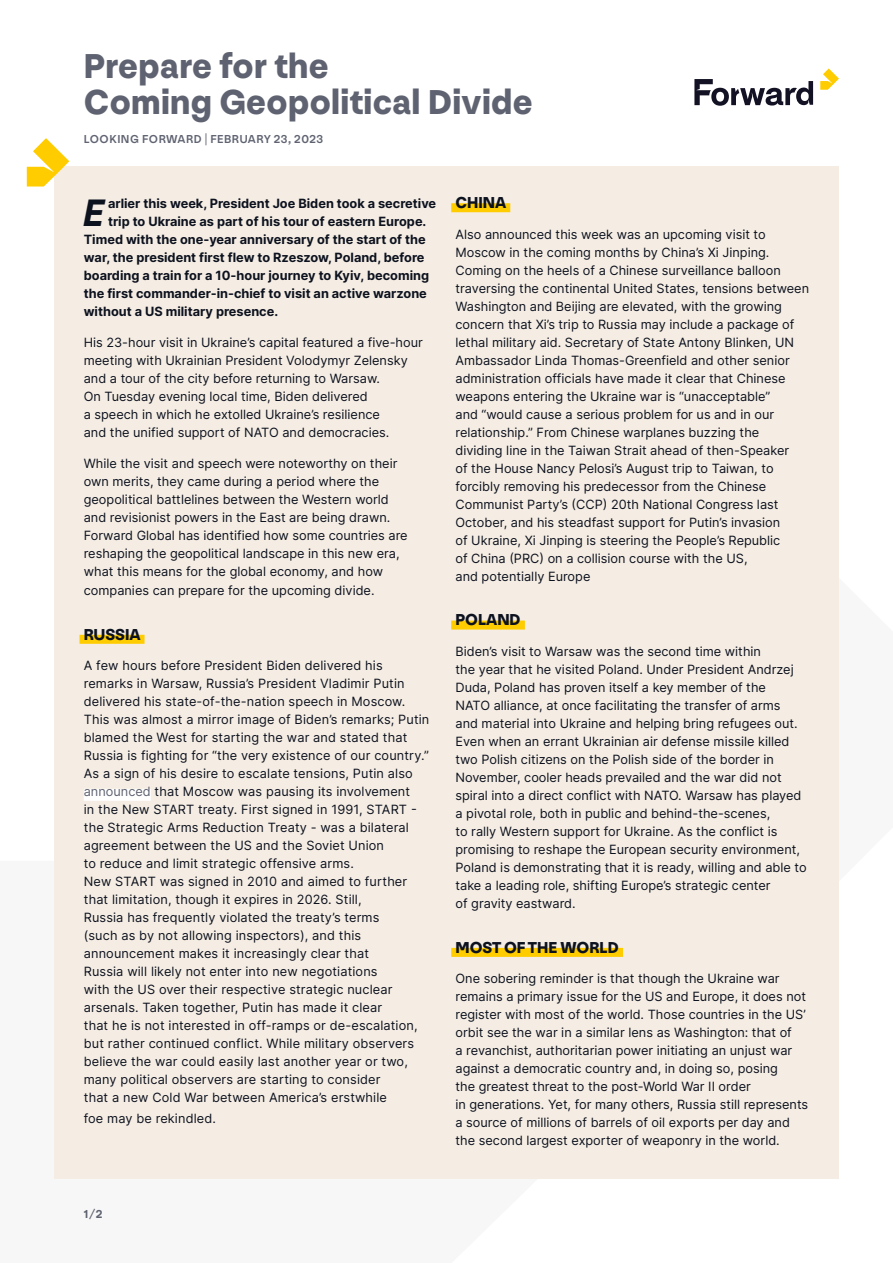
<style>
.page{position:relative;width:893px;height:1263px;background:#fff}
.page>*{position:absolute;margin:0;border:0;box-sizing:border-box;transform-origin:0 0}
.Chapô{font:39.75px "NN Nouvelle Grotesk STD Bold Diagonal";color:#0d121f}
.Titre_1{font:900 36px/36px "NN Nouvelle Grotesk STD";letter-spacing:.01em;color:#5f6371}
.Titre_3{font:900 16.5px "NN Nouvelle Grotesk STD";color:#0d121f}
.Texte_courant{font:12.75px/18px "Inter";color:#0d121f}
.Chapô-2{font:700 12.75px "Inter";color:#0d121f}
.Mentions{font:500 12px "NN Nouvelle Grotesk STD";letter-spacing:.04em;color:#5f6371}
.Mentions-2{font:700 12px "NN Nouvelle Grotesk STD";color:#5f6371}
.s1{color:#5f6271}
</style>
<div class="page">
<div style="left:54px;top:166px;width:785px;height:1013px;background:#f5ede3"></div>
<div style="left:80px;top:635px;width:65px;height:9px;background:#fc0"></div>
<div style="left:84px;top:789px;width:67px;height:12px;background:#fff"></div>
<div style="left:451px;top:203px;width:59px;height:9px;background:#fc0"></div>
<div style="left:451px;top:620px;width:74px;height:9px;background:#fc0"></div>
<div style="left:451px;top:948px;width:172px;height:9px;background:#fc0"></div>
<svg style="left:27px;top:138px;width:42px;height:49px"></svg>
<svg style="left:694px;top:79px;width:119px;height:27px"></svg>
<svg style="left:820px;top:68px;width:19px;height:22px"></svg>
<p class="Titre_1" style="left:84px;top:49px;width:450px">Prepare for the<br>Coming Geopolitical Divide</p>
<p class="Mentions" style="left:84px;top:132px;width:241px">LOOKING FORWARD | FEBRUARY 23, 2023</p>
<p class="Chapô" style="left:83px;top:188px;width:22px">E</p>
<p class="Chapô-2" style="left:108px;top:194px;width:330px">arlier this week, President Joe Biden took a secretive</p>
<p class="Chapô-2" style="left:108px;top:212px;width:320px">trip to Ukraine as part of his tour of eastern Europe.</p>
<p class="Chapô-2" style="left:84px;top:230px;width:343px">Timed with the one-year anniversary of the start of the</p>
<p class="Chapô-2" style="left:84px;top:248px;width:342px">war, the president first flew to Rzeszow, Poland, before</p>
<p class="Chapô-2" style="left:84px;top:266px;width:347px">boarding a train for a 10-hour journey to Kyiv, becoming</p>
<p class="Chapô-2" style="left:84px;top:284px;width:345px">the first commander-in-chief to visit an active warzone</p>
<p class="Chapô-2" style="left:84px;top:302px;width:196px">without a US military presence.</p>
<p class="Texte_courant" style="left:84px;top:333px;width:341px">His 23-hour visit in Ukraine’s capital featured a five-hour meeting with Ukrainian President Volodymyr Zelensky and a tour of the city before returning to Warsaw.<br>On Tuesday evening local time, Biden delivered<br>a speech in which he extolled Ukraine’s resilience<br>and the unified support of NATO and democracies.</p>
<p class="Texte_courant" style="left:84px;top:454px;width:325px">While the visit and speech were noteworthy on their own merits, they came during a period where the geopolitical battlelines between the Western world and revisionist powers in the East are being drawn.<br>Forward Global has identified how some countries are reshaping the geopolitical landscape in this new era, what this means for the global economy, and how</p>
<p class="Texte_courant" style="left:84px;top:581px;width:292px">companies can prepare for the upcoming divide.</p>
<p class="Titre_3" style="left:84px;top:624px;width:58px">RUSSIA</p>
<p class="Texte_courant" style="left:84px;top:656px;width:347px">A few hours before President Biden delivered his remarks in Warsaw, Russia’s President Vladimir Putin delivered his state-of-the-nation speech in Moscow.<br>This was almost a mirror image of Biden’s remarks; Putin blamed the West for starting the war and stated that Russia is fighting for “the very existence of our country.” As a sign of his desire to escalate tensions, Putin also <span class="s1">announced</span> that Moscow was pausing its involvement<br>in the New START treaty. First signed in 1991, START - the Strategic Arms Reduction Treaty - was a bilateral agreement between the US and the Soviet Union<br>to reduce and limit strategic offensive arms.<br>New START was signed in 2010 and aimed to further that limitation, though it expires in 2026. Still,<br>Russia has frequently violated the treaty’s terms<br>(such as by not allowing inspectors), and this announcement makes it increasingly clear that<br>Russia will likely not enter into new negotiations<br>with the US over their respective strategic nuclear arsenals. Taken together, Putin has made it clear<br>that he is not interested in off-ramps or de-escalation, but rather continued conflict. While military observers believe the war could easily last another year or two, many political observers are starting to consider<br>that a new Cold War between America’s erstwhile</p>
<p class="Texte_courant" style="left:84px;top:1109px;width:134px">foe may be rekindled.</p>
<p class="Titre_3" style="left:455px;top:192px;width:52px">CHINA</p>
<p class="Texte_courant" style="left:455px;top:225px;width:355px">Also announced this week was an upcoming visit to Moscow in the coming months by China’s Xi Jinping.<br>Coming on the heels of a Chinese surveillance balloon traversing the continental United States, tensions between Washington and Beijing are elevated, with the growing concern that Xi’s trip to Russia may include a package of lethal military aid. Secretary of State Antony Blinken, UN Ambassador Linda Thomas-Greenfield and other senior administration officials have made it clear that Chinese weapons entering the Ukraine war is “unacceptable”<br>and “would cause a serious problem for us and in our relationship.” From Chinese warplanes buzzing the dividing line in the Taiwan Strait ahead of then-Speaker<br>of the House Nancy Pelosi’s August trip to Taiwan, to forcibly removing his predecessor from the Chinese Communist Party’s (CCP) 20th National Congress last October, and his steadfast support for Putin’s invasion<br>of Ukraine, Xi Jinping is steering the People’s Republic<br>of China (PRC) on a collision course with the US,<br>and potentially Europe</p>
<p class="Titre_3" style="left:455px;top:609px;width:67px">POLAND</p>
<p class="Texte_courant" style="left:455px;top:642px;width:353px">Biden’s visit to Warsaw was the second time within<br>the year that he visited Poland. Under President Andrzej Duda, Poland has proven itself a key member of the<br>NATO alliance, at once facilitating the transfer of arms<br>and material into Ukraine and helping bring refugees out.<br>Even when an errant Ukrainian air defense missile killed two Polish citizens on the Polish side of the border in November, cooler heads prevailed and the war did not spiral into a direct conflict with NATO. Warsaw has played a pivotal role, both in public and behind-the-scenes,<br>to rally Western support for Ukraine. As the conflict is promising to reshape the European security environment, Poland is demonstrating that it is ready, willing and able to take a leading role, shifting Europe’s strategic center<br>of gravity eastward.</p>
<p class="Titre_3" style="left:455px;top:937px;width:165px">MOST OF THE WORLD</p>
<p class="Texte_courant" style="left:455px;top:969px;width:354px">One sobering reminder is that though the Ukraine war remains a primary issue for the US and Europe, it does not register with most of the world. Those countries in the US’ orbit see the war in a similar lens as Washington: that of<br>a revanchist, authoritarian power initiating an unjust war against a democratic country and, in doing so, posing<br>the greatest threat to the post-World War II order<br>in generations. Yet, for many others, Russia still represents a source of millions of barrels of oil exports per day and the second largest exporter of weaponry in the world.</p>
<p class="Mentions-2" style="left:84px;top:1206px;width:20px">1/2</p>
</div>
